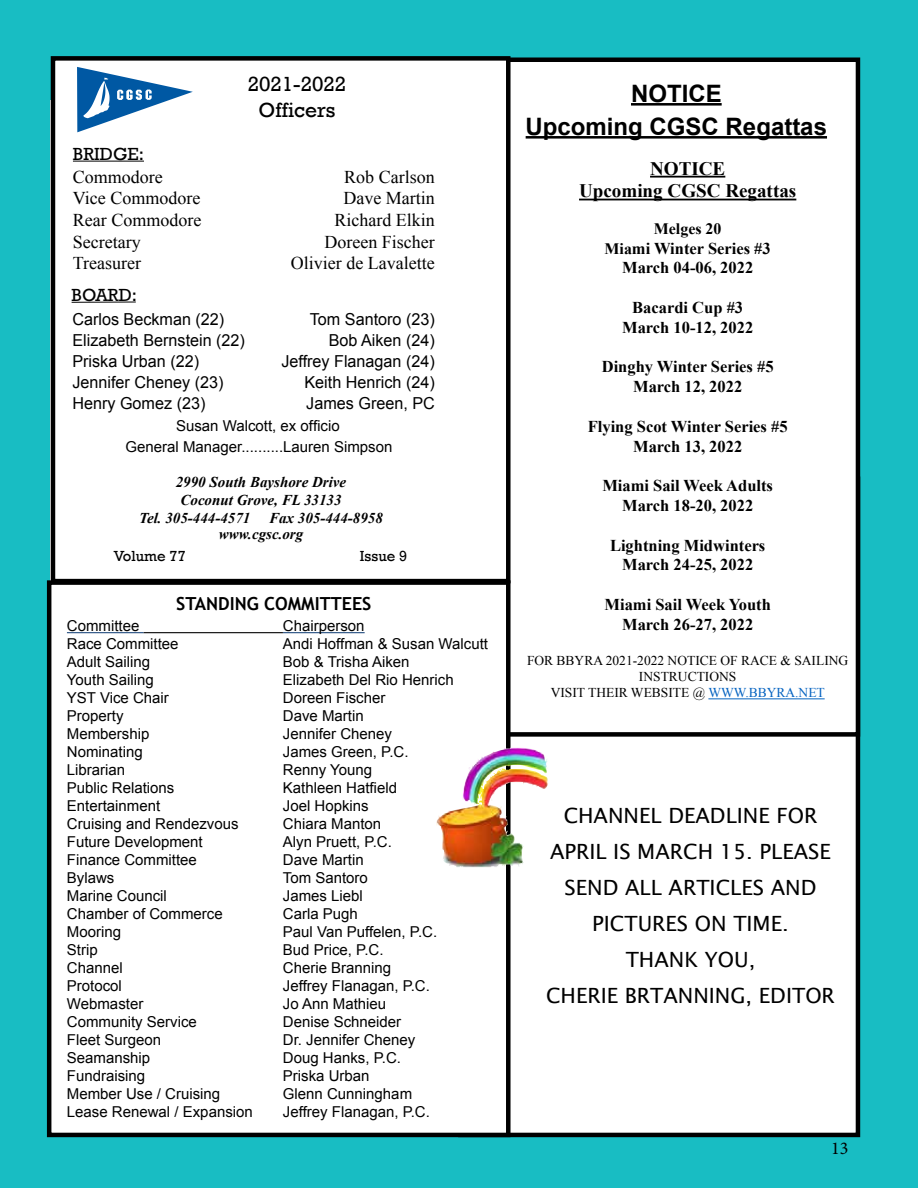
<style>
.page{position:relative;width:918px;height:1188px;background:#18bdc3}
.page>*{position:absolute;margin:0;border:0;box-sizing:border-box;transform-origin:0 0}
.t1{font:700 24px/33px "Arial";color:#000;text-align:center}
.t2{font:21px/36px "Lucida Sans";color:#000;text-align:center}
.t3{font:21px/25.2px "Rockwell";color:#000;text-align:center}
.t4{font:700 19.05px/23px "Times New Roman";color:#000;text-align:center}
.t5{font:18px/21.6px "Times New Roman";color:#000}
.t6{font:700 18px "Trebuchet MS";color:#000}
.t7{font:18px "Rockwell";color:#000}
.t8{font:18px "Minion Pro";color:#000}
.t9{font:700 16.5px/19.8px "Times New Roman";color:#000;text-align:center}
.t10{font:16.5px/21px "Arial";color:#000;text-align:right}
.t11{font:700 15.9px "Times New Roman";color:#000}
.t12{font:15px "Arial";color:#000}
.t13{font:italic 700 15px/16.5px "Times New Roman";color:#000}
.t14{font:15px "Rockwell";color:#000}
.t15{font:13.5px/16.2px "Times New Roman";color:#000;text-align:center}
.s1{font-size:15.9px}
.s2{color:#0563c1}
</style>
<div class="page">
<div style="left:460px;top:479px;width:398px;height:656px;background:#fff"></div>
<div style="left:495px;top:60px;width:363px;height:674px;background:#fff"></div>
<div style="left:492px;top:58px;width:368px;height:679px;border:4px solid #000"></div>
<div style="left:53px;top:58px;width:455px;height:523px;background:#fff"></div>
<div style="left:51px;top:56px;width:460px;height:527px;border:4px solid #000"></div>
<div style="left:49px;top:583px;width:459px;height:552px;background:#fff"></div>
<div style="left:47px;top:580px;width:464px;height:557px;border:4px solid #000"></div>
<hr style="left:631px;top:103px;width:91px;height:3px;background:#000">
<hr style="left:526px;top:136px;width:301px;height:3px;background:#000">
<hr style="left:67px;top:632px;width:77px;height:1px;background:#1f497d">
<hr style="left:144px;top:632px;width:139px;height:1px;background:#000">
<hr style="left:283px;top:632px;width:82px;height:1px;background:#1f497d">
<svg style="left:77px;top:67px;width:116px;height:65px"></svg>
<hr style="left:73px;top:161px;width:71px;height:1px;background:#000">
<hr style="left:72px;top:302px;width:64px;height:1px;background:#000">
<hr style="left:650px;top:176px;width:75px;height:2px;background:#000">
<hr style="left:579px;top:199px;width:217px;height:1px;background:#000">
<hr style="left:708px;top:699px;width:117px;height:1px;background:#0563c1">
<img style="left:436px;top:748px;width:112px;height:119px">
<p class="t7" style="left:73px;top:143px;width:73px">BRIDGE:</p>
<h2 class="t3" style="left:248px;top:72px;width:100px">2021-2022<br>Officers</h2>
<p class="t5" style="left:73px;top:166px;width:130px">Commodore<br>Vice Commodore<br>Rear Commodore<br>Secretary<br>Treasurer</p>
<p class="t5" style="left:291px;top:166px;width:145px;text-align:right">Rob Carlson<br>Dave Martin<br>Richard Elkin<br>Doreen Fischer<br>Olivier de Lavalette</p>
<p class="t7" style="left:72px;top:284px;width:67px">BOARD:</p>
<p class="t10" style="left:281px;top:309px;width:155px">Tom Santoro (23)<br>Bob Aiken (24)<br>Jeffrey Flanagan (24)<br>Keith Henrich (24)<br>James Green, PC</p>
<p class="t10" style="left:72px;top:309px;width:174px;text-align:left">Carlos Beckman (22)<br>Elizabeth Bernstein (22)<br>Priska Urban (22)<br>Jennifer Cheney (23)<br>Henry Gomez (23)</p>
<p class="t12" style="left:126px;top:437px;width:268px">General Manager..........Lauren Simpson</p>
<p class="t12" style="left:176px;top:416px;width:165px">Susan Walcott, ex officio</p>
<p class="t13" style="left:176px;top:473px;width:172px">2990 South Bayshore Drive</p>
<p class="t13" style="left:180px;top:491px;width:163px">Coconut Grove, FL 33133</p>
<p class="t13" style="left:139px;top:509px;width:113px">Tel. 305-444-4571</p>
<p class="t13" style="left:219px;top:509px;width:166px;text-indent:50px">Fax 305-444-8958 www.cgsc.org</p>
<p class="t14" style="left:114px;top:547px;width:73px">Volume 77</p>
<p class="t14" style="left:360px;top:547px;width:49px">Issue 9</p>
<p class="t6" style="left:176px;top:593px;width:197px">STANDING COMMITTEES</p>
<p class="t12" style="left:67px;top:616px;width:74px">Committee</p>
<p class="t12" style="left:283px;top:616px;width:83px">Chairperson</p>
<p class="t12" style="left:67px;top:634px;width:113px">Race Committee</p>
<p class="t12" style="left:283px;top:634px;width:207px">Andi Hoffman &amp; Susan Walcutt</p>
<p class="t12" style="left:67px;top:652px;width:85px">Adult Sailing</p>
<p class="t12" style="left:283px;top:652px;width:128px">Bob &amp; Trisha Aiken</p>
<p class="t12" style="left:67px;top:670px;width:89px">Youth Sailing</p>
<p class="t12" style="left:283px;top:670px;width:172px">Elizabeth Del Rio Henrich</p>
<p class="t12" style="left:67px;top:688px;width:103px">YST Vice Chair</p>
<p class="t12" style="left:283px;top:688px;width:104px">Doreen Fischer</p>
<p class="t12" style="left:67px;top:706px;width:58px">Property</p>
<p class="t12" style="left:283px;top:706px;width:82px">Dave Martin</p>
<p class="t12" style="left:67px;top:724px;width:84px">Membership</p>
<p class="t12" style="left:283px;top:724px;width:111px">Jennifer Cheney</p>
<p class="t12" style="left:67px;top:742px;width:77px">Nominating</p>
<p class="t12" style="left:283px;top:742px;width:127px">James Green, P.C.</p>
<p class="t12" style="left:67px;top:760px;width:60px">Librarian</p>
<p class="t12" style="left:283px;top:760px;width:91px">Renny Young</p>
<p class="t12" style="left:67px;top:778px;width:109px">Public Relations</p>
<p class="t12" style="left:283px;top:778px;width:116px">Kathleen Hatfield</p>
<p class="t12" style="left:67px;top:796px;width:95px">Entertainment</p>
<p class="t12" style="left:283px;top:796px;width:87px">Joel Hopkins</p>
<p class="t12" style="left:67px;top:814px;width:173px">Cruising and Rendezvous</p>
<p class="t12" style="left:283px;top:814px;width:100px">Chiara Manton</p>
<p class="t12" style="left:67px;top:832px;width:137px">Future Development</p>
<p class="t12" style="left:283px;top:832px;width:110px">Alyn Pruett, P.C.</p>
<p class="t12" style="left:67px;top:850px;width:132px">Finance Committee</p>
<p class="t12" style="left:283px;top:850px;width:82px">Dave Martin</p>
<p class="t12" style="left:67px;top:868px;width:49px">Bylaws</p>
<p class="t12" style="left:283px;top:868px;width:87px">Tom Santoro</p>
<p class="t12" style="left:67px;top:886px;width:102px">Marine Council</p>
<p class="t12" style="left:283px;top:886px;width:82px">James Liebl</p>
<p class="t12" style="left:67px;top:904px;width:157px">Chamber of Commerce</p>
<p class="t12" style="left:283px;top:904px;width:77px">Carla Pugh</p>
<p class="t12" style="left:67px;top:922px;width:56px">Mooring</p>
<p class="t12" style="left:283px;top:922px;width:156px">Paul Van Puffelen, P.C.</p>
<p class="t12" style="left:67px;top:940px;width:32px">Strip</p>
<p class="t12" style="left:283px;top:940px;width:102px">Bud Price, P.C.</p>
<p class="t12" style="left:67px;top:958px;width:57px">Channel</p>
<p class="t12" style="left:283px;top:958px;width:110px">Cherie Branning</p>
<p class="t12" style="left:67px;top:976px;width:57px">Protocol</p>
<p class="t12" style="left:283px;top:976px;width:149px">Jeffrey Flanagan, P.C.</p>
<p class="t12" style="left:67px;top:994px;width:78px">Webmaster</p>
<p class="t12" style="left:283px;top:994px;width:105px">Jo Ann Mathieu</p>
<p class="t12" style="left:67px;top:1012px;width:132px">Community Service</p>
<p class="t12" style="left:283px;top:1012px;width:120px">Denise Schneider</p>
<p class="t12" style="left:67px;top:1030px;width:96px">Fleet Surgeon</p>
<p class="t12" style="left:283px;top:1030px;width:134px">Dr. Jennifer Cheney</p>
<p class="t12" style="left:67px;top:1048px;width:85px">Seamanship</p>
<p class="t12" style="left:283px;top:1048px;width:120px">Doug Hanks, P.C.</p>
<p class="t12" style="left:67px;top:1066px;width:80px">Fundraising</p>
<p class="t12" style="left:283px;top:1066px;width:88px">Priska Urban</p>
<p class="t12" style="left:67px;top:1084px;width:155px">Member Use / Cruising</p>
<p class="t12" style="left:283px;top:1084px;width:131px">Glenn Cunningham</p>
<p class="t12" style="left:67px;top:1102px;width:187px">Lease Renewal / Expansion</p>
<p class="t12" style="left:283px;top:1102px;width:149px">Jeffrey Flanagan, P.C.</p>
<h1 class="t1" style="left:526px;top:78px;width:303px">NOTICE<br>Upcoming CGSC Regattas</h1>
<p class="t4" style="left:579px;top:156px;width:219px">NOTICE<br>Upcoming CGSC Regattas</p>
<p class="t11" style="left:654px;top:217px;width:69px">Melges 20</p>
<p class="t9" style="left:605px;top:238px;width:168px"><span class="s1">Mia</span>mi Winter Series #3<br>March 04-06, 2022</p>
<p class="t9" style="left:622px;top:297px;width:133px">Bacardi Cup #3<br>March 10-12, 2022</p>
<p class="t9" style="left:602px;top:356px;width:173px">Dinghy Winter Series #5<br>March 12, 2022</p>
<p class="t9" style="left:588px;top:416px;width:201px">Flying Scot Winter Series #5<br>March 13, 2022</p>
<p class="t9" style="left:602px;top:475px;width:172px">Miami Sail Week Adults<br>March 18-20, 2022</p>
<p class="t9" style="left:610px;top:535px;width:157px">Lightning Midwinters<br>March 24-25, 2022</p>
<p class="t9" style="left:605px;top:594px;width:168px">Miami Sail Week Youth<br>March 26-27, 2022</p>
<p class="t15" style="left:527px;top:652px;width:323px">FOR BBYRA 2021-2022 NOTICE OF RACE &amp; SAILING<br>INSTRUCTIONS<br>VISIT THEIR WEBSITE @ <span class="s2">WWW.BBYRA.NET</span></p>
<h2 class="t2" style="left:546px;top:798px;width:290px">CHANNEL DEADLINE FOR<br>APRIL IS MARCH 15. PLEASE<br>SEND ALL ARTICLES AND<br>PICTURES ON TIME.<br>THANK YOU,<br>CHERIE BRTANNING, EDITOR</h2>
<p class="t8" style="left:831px;top:1136px;width:19px">13</p>
</div>
